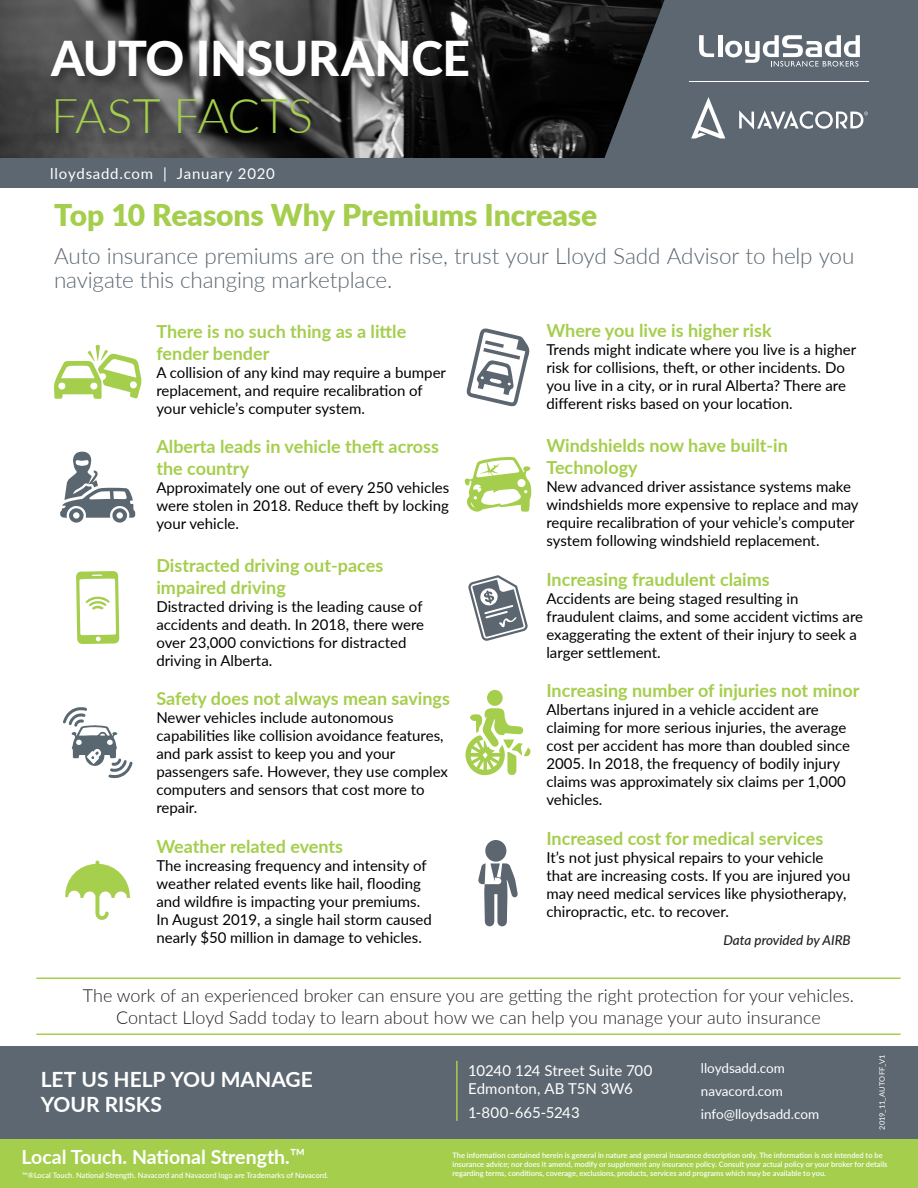
<style>
.page{position:relative;width:918px;height:1188px;background:#fff}
.page>*{position:absolute;margin:0;border:0;box-sizing:border-box;transform-origin:0 0}
.t1{font:800 48px "Lato";letter-spacing:-.01em;color:#fff}
.t2{font:300 48px "Lato";letter-spacing:-.015em;color:#a4ce4c}
.t3{font:900 30px "Lato";letter-spacing:-.005em;color:#a4ce4c}
.t4{font:300 22.5px/24px "Lato";letter-spacing:-.005em;color:#5c6771}
.t5{font:700 21px/25.2px "Lato";color:#fff}
.t6{font:700 19.5px "Lato";color:#fff}
.Paragraph_Style_1{font:700 18px/21.6px "Lato";color:#a5ce4d}
.t7{font:300 18px "Lato";color:#231f20}
.t8{font:15px/18px "Lato";color:#000}
.t9{font:15px "Lato";letter-spacing:.01em;color:#fff}
.t10{font:15px "Lato";letter-spacing:.05em;color:#fff}
.t11{font:13.5px "Lato";color:#fff}
.t12{font:italic 500 13.5px "Lato";color:#231f20}
.t13{font:600 7.5px/9px "Lato";color:#fff}
.t14{font:500 7.5px "Lato";color:#fff}
.t15{font:7.5px "Lato";letter-spacing:.005em;color:#fff}
.s1{font-weight:400;font-size:21px}
</style>
<div class="page">
<img style="left:0;top:0;width:600px;height:158px">
<div style="left:0;top:1046px;width:918px;height:94px;background:#5c6771"></div>
<svg style="left:600px;top:0;width:318px;height:158px;fill:#5c6771"></svg>
<div style="left:49px;top:38px;width:432px;height:108px;background:#231f20;opacity:.75"></div>
<svg style="left:691px;top:97px;width:34px;height:41px"></svg>
<svg style="left:739px;top:110px;width:129px;height:20px"></svg>
<svg style="left:699px;top:35px;width:15px;height:22px"></svg>
<hr style="left:718px;top:35px;width:4px;height:22px;background:#fff">
<svg style="left:725px;top:35px;width:135px;height:32px"></svg>
<hr style="left:690px;top:81px;width:179px;height:1px;background:#fff">
<div style="left:0;top:1139px;width:918px;height:49px;background:#a5ce4d"></div>
<div style="left:0;top:158px;width:918px;height:30px;background:#5c6771"></div>
<hr style="left:456px;top:1061px;width:2px;height:60px;background:#a4ce4c">
<hr style="left:36px;top:978px;width:865px;height:1px;background:#a5ce4d">
<hr style="left:36px;top:1034px;width:865px;height:1px;background:#a5ce4d">
<svg style="left:54px;top:345px;width:88px;height:54px"></svg>
<div style="left:487px;top:690px;width:16px;height:16px;background:#a5ce4d;border-radius:50%"></div>
<svg style="left:465px;top:708px;width:66px;height:68px"></svg>
<svg style="left:76px;top:571px;width:43px;height:73px"></svg>
<svg style="left:63px;top:707px;width:70px;height:71px"></svg>
<svg style="left:466px;top:328px;width:64px;height:79px"></svg>
<svg style="left:65px;top:861px;width:65px;height:59px"></svg>
<svg style="left:464px;top:457px;width:67px;height:55px"></svg>
<svg style="left:468px;top:575px;width:60px;height:66px"></svg>
<svg style="left:60px;top:451px;width:75px;height:72px"></svg>
<div style="left:485px;top:840px;width:22px;height:22px;background:#5c6670;border-radius:50%"></div>
<svg style="left:478px;top:863px;width:40px;height:64px"></svg>
<p class="t1" style="left:51px;top:23px;width:420px">AUTO INSURANCE</p>
<p class="t2" style="left:51px;top:83px;width:264px">FAST FACTS</p>
<p class="t10" style="left:50px;top:163px;width:226px">lloydsadd.com | January 2020</p>
<p class="t3" style="left:54px;top:193px;width:545px">Top 10 Reasons Why Premiums Increase</p>
<p class="t4" style="left:54px;top:243px;width:802px">Auto insurance premiums are on the rise, trust your Lloyd Sadd Advisor to help you navigate this changing marketplace.</p>
<p class="Paragraph_Style_1" style="left:156px;top:320px;width:251px">There is no such thing as a little fender bender</p>
<p class="t8" style="left:156px;top:363px;width:291px">A collision of any kind may require a bumper replacement, and require recalibration of your vehicle’s computer system.</p>
<p class="Paragraph_Style_1" style="left:156px;top:435px;width:284px">Alberta leads in vehicle theft across the country</p>
<p class="t8" style="left:156px;top:478px;width:294px;text-align:justify">Approximately one out of every 250 vehicles were stolen in 2018. Reduce theft by locking your vehicle.</p>
<p class="Paragraph_Style_1" style="left:156px;top:554px;width:228px">Distracted driving out-paces impaired driving</p>
<p class="t8" style="left:156px;top:597px;width:269px">Distracted driving is the leading cause of accidents and death. In 2018, there were over 23,000 convictions for distracted driving in Alberta.</p>
<p class="Paragraph_Style_1" style="left:156px;top:687px;width:295px">Safety does not always mean savings</p>
<p class="t8" style="left:156px;top:708px;width:293px">Newer vehicles include autonomous capabilities like collision avoidance features, and park assist to keep you and your passengers safe. However, they use complex computers and sensors that cost more to repair.</p>
<p class="Paragraph_Style_1" style="left:156px;top:835px;width:188px">Weather related events</p>
<p class="t8" style="left:156px;top:856px;width:277px">The increasing frequency and intensity of weather related events like hail, flooding and wildfire is impacting your premiums.<br>In August 2019, a single hail storm caused nearly $50 million in damage to vehicles.</p>
<p class="Paragraph_Style_1" style="left:546px;top:319px;width:227px">Where you live is higher risk</p>
<p class="t8" style="left:546px;top:340px;width:311px">Trends might indicate where you live is a higher risk for collisions, theft, or other incidents. Do you live in a city, or in rural Alberta? There are different risks based on your location.</p>
<p class="Paragraph_Style_1" style="left:546px;top:434px;width:243px">Windshields now have built-in<br>Technology</p>
<p class="t8" style="left:546px;top:477px;width:314px">New advanced driver assistance systems make windshields more expensive to replace and may require recalibration of your vehicle’s computer system following windshield replacement.</p>
<p class="Paragraph_Style_1" style="left:546px;top:567px;width:225px">Increasing fraudulent claims</p>
<p class="t8" style="left:546px;top:588px;width:318px">Accidents are being staged resulting in fraudulent claims, and some accident victims are exaggerating the extent of their injury to seek a larger settlement.</p>
<p class="Paragraph_Style_1" style="left:546px;top:679px;width:315px">Increasing number of injuries not minor</p>
<p class="t8" style="left:546px;top:700px;width:305px">Albertans injured in a vehicle accident are claiming for more serious injuries, the average cost per accident has more than doubled since 2005. In 2018, the frequency of bodily injury claims was approximately six claims per 1,000 vehicles.</p>
<p class="Paragraph_Style_1" style="left:546px;top:827px;width:278px">Increased cost for medical services</p>
<p class="t8" style="left:546px;top:848px;width:306px">It’s not just physical repairs to your vehicle that are increasing costs. If you are injured you may need medical services like physiotherapy, chiropractic, etc. to recover.</p>
<p class="t12" style="left:723px;top:931px;width:129px">Data provided by AIRB</p>
<p class="t7" style="left:83px;top:983px;width:773px">The work of an experienced broker can ensure you are getting the right protection for your vehicles.</p>
<p class="t7" style="left:116px;top:1005px;width:706px">Contact Lloyd Sadd today to learn about how we can help you manage your auto insurance</p>
<p class="t5" style="left:41px;top:1066px;width:273px">LET US HELP YOU MANAGE<br>YOUR RISKS</p>
<p class="t6" style="left:22px;top:1143px;width:286px">Local Touch. National Strength.<span class="s1">™</span></p>
<p class="t14" style="left:22px;top:1170px;width:308px">™®Local Touch. National Strength. Navacord and Navacord logo are Trademarks of Navacord.</p>
<p class="t15" style="left:877px;top:1130px;width:77px;rotate:-90deg">2019_11_AUTOFF_V1</p>
<p class="t11" style="left:701px;top:1058px;width:86px">lloydsadd.com</p>
<p class="t11" style="left:701px;top:1081px;width:84px">navacord.com</p>
<p class="t11" style="left:701px;top:1104px;width:120px">info@lloydsadd.com</p>
<p class="t13" style="left:453px;top:1150px;width:437px">The information contained herein is general in nature and general insurance description only. The information is not intended to be insurance advice; nor does it amend, modify or supplement any insurance policy. Consult your actual policy or your broker for details regarding terms, conditions, coverage, exclusions, products, services and programs which may be available to you.</p>
<p class="t9" style="left:468px;top:1059px;width:186px">10240 124 Street Suite 700</p>
<p class="t9" style="left:468px;top:1077px;width:166px">Edmonton, AB T5N 3W6</p>
<p class="t9" style="left:468px;top:1102px;width:113px">1-800-665-5243</p>
</div>
